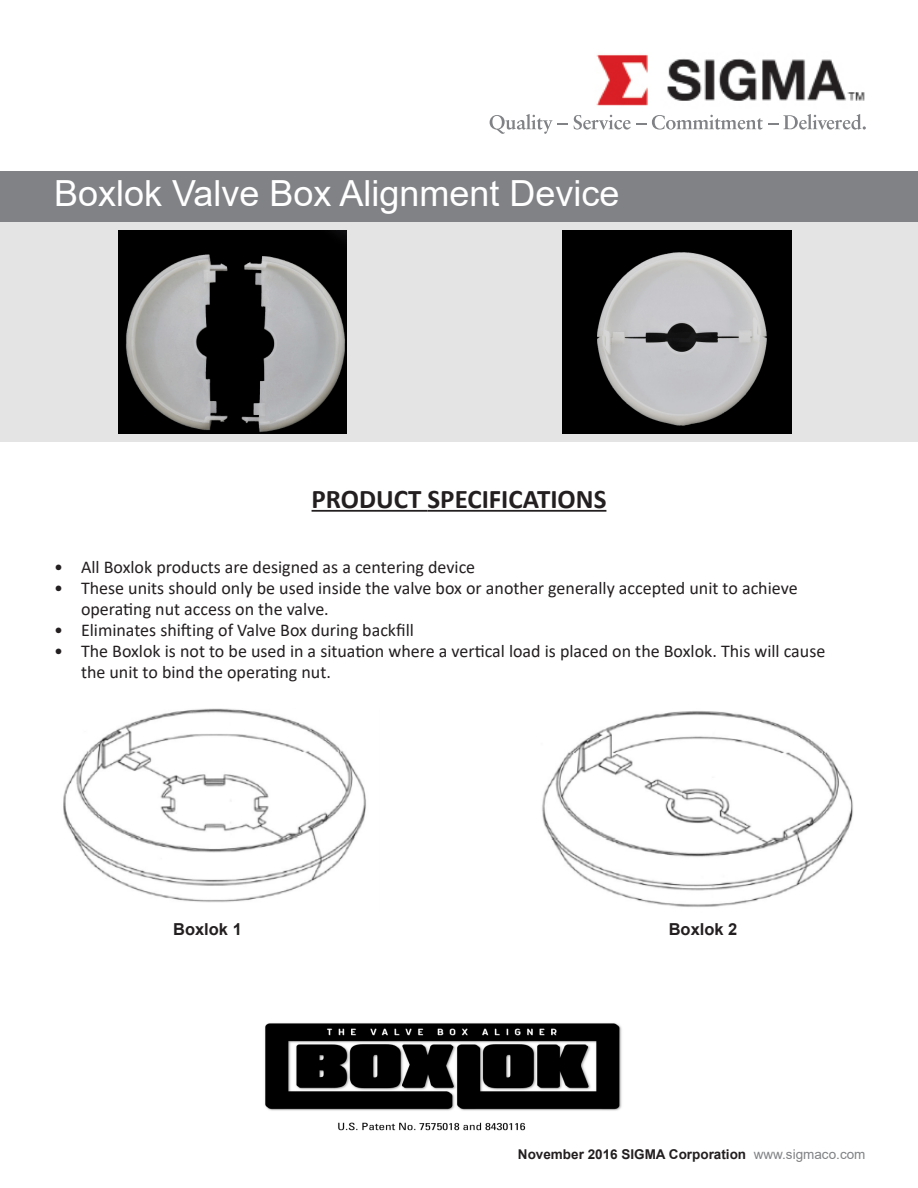
<style>
.page{position:relative;width:918px;height:1188px;background:#fff}
.page>*{position:absolute;margin:0;border:0;box-sizing:border-box;transform-origin:0 0}
.t1{font:36px "Arial";color:#fff}
.t2{font:700 27px "Calibri";color:#231f20}
.t3{font:18px/21px "Calibri";color:#231f20}
.Locations_List{font:700 16.5px "Arial";color:#231f20}
.t4{font:700 13.5px "Arial";color:#231f20}
.s1{font-weight:400;color:#808285}
</style>
<div class="page">
<hr style="left:312px;top:510px;width:116px;height:2px;background:#231f20">
<hr style="left:428px;top:510px;width:178px;height:2px;background:#231f20">
<img style="left:596px;top:54px;width:269px;height:52px">
<svg style="left:490px;top:114px;width:62px;height:20px"></svg>
<svg style="left:574px;top:115px;width:72px;height:15px"></svg>
<svg style="left:652px;top:114px;width:214px;height:16px"></svg>
<div style="left:0;top:221px;width:918px;height:221px;background:#e5e4e4"></div>
<div style="left:0;top:171px;width:918px;height:50px;background:#808285"></div>
<img style="left:563px;top:230px;width:228px;height:203px">
<img style="left:118px;top:230px;width:229px;height:203px">
<img style="left:63px;top:709px;width:303px;height:194px">
<img style="left:542px;top:711px;width:311px;height:196px">
<img style="left:265px;top:1023px;width:357px;height:108px">
<p class="t1" style="left:54px;top:169px;width:567px">Boxlok Valve Box Alignment Device</p>
<p class="t2" style="left:312px;top:480px;width:296px">PRODUCT SPECIFICATIONS</p>
<p class="t3" style="left:54px;top:556px;width:423px">• All Boxlok products are designed as a centering device</p>
<p class="t3" style="left:81px;top:577px;width:718px;text-indent:-27px">• These units should only be used inside the valve box or another generally accepted unit to achieve operating nut access on the valve.</p>
<p class="t3" style="left:54px;top:619px;width:361px">• Eliminates shifting of Valve Box during backfill</p>
<p class="t3" style="left:81px;top:640px;width:746px;text-indent:-27px">• The Boxlok is not to be used in a situation where a vertical load is placed on the Boxlok. This will cause the unit to bind the operating nut.</p>
<p class="Locations_List" style="left:173px;top:918px;width:70px">Boxlok 1</p>
<p class="Locations_List" style="left:669px;top:918px;width:70px">Boxlok 2</p>
<p class="t4" style="left:518px;top:1145px;width:349px">November 2016 SIGMA Corporation <span class="s1">www.sigmaco.com</span></p>
</div>
